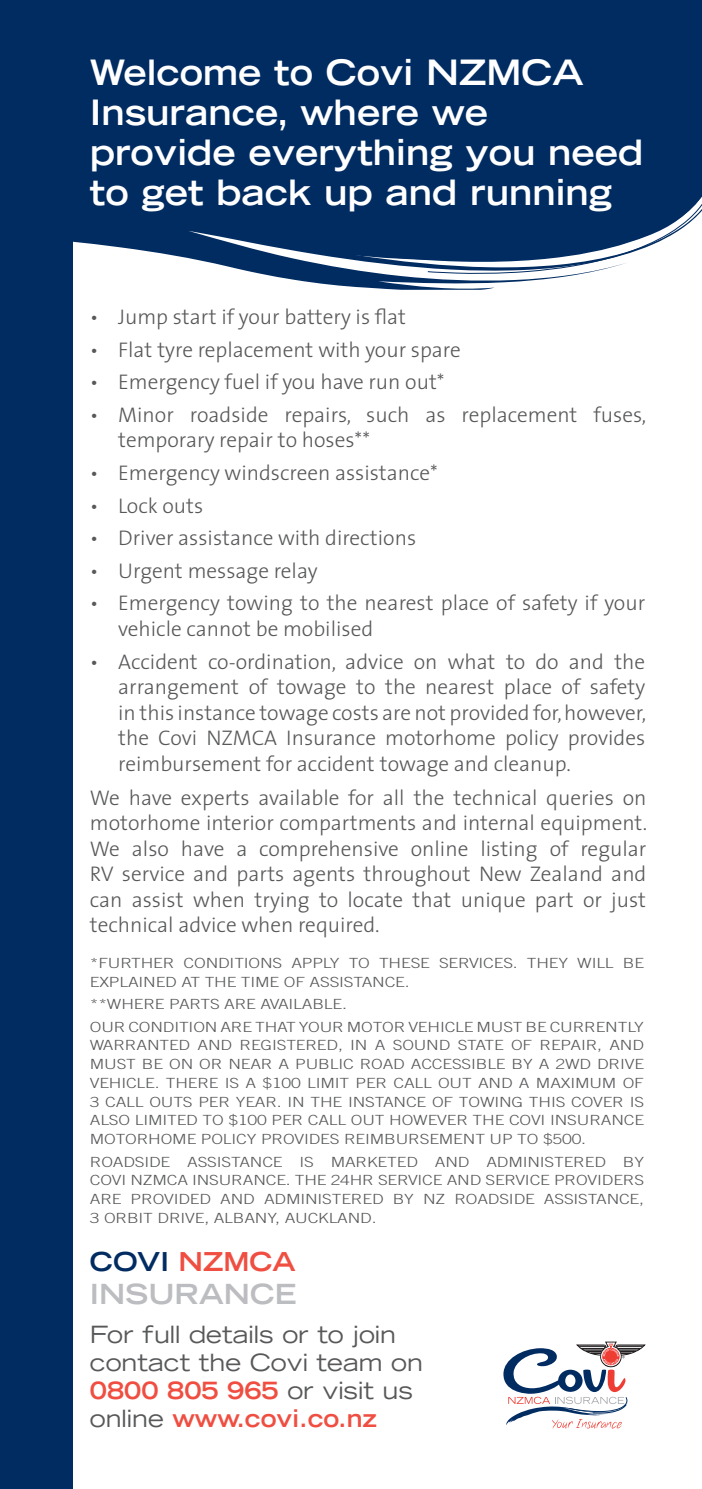
<style>
.page{position:relative;width:702px;height:1489px;background:#fff}
.page>*{position:absolute;margin:0;border:0;box-sizing:border-box;transform-origin:0 0}
.t1{font:700 expanded 35px/40px "Trade Gothic LH";color:#fff}
.t2{font:700 expanded 27.75px "Trade Gothic LH";color:#bcbdc0}
.t3{font:700 expanded 26px "Trade Gothic LH";color:#ef4e41}
.t4{font:expanded 23.75px/28px "Trade Gothic LH";color:#57585a}
.t5{font:300 21.25px/25.5px "The Sans";color:#57585a;text-align:justify}
.t6{font:300 14px/18.8px "Trade Gothic";letter-spacing:-.01em;color:#57585a;text-align:justify;scale:1.25 1}
.s1{color:#002c62}
.s2{font-weight:700;color:#ef4e41}
</style>
<div class="page">
<svg style="left:72px;top:0;width:630px;height:292px;background:#184071"></svg>
<div style="left:0;top:0;width:72px;height:1488px;background:#002c62"></div>
<svg style="left:503px;top:1341px;width:142px;height:87px"></svg>
<p class="t1" style="left:90px;top:51px;width:555px">Welcome to Covi NZMCA<br>Insurance, where we<br>provide everything you need to get back up and running</p>
<p class="t5" style="left:90px;top:303px;width:317px">• Jump start if your battery is flat</p>
<p class="t5" style="left:90px;top:336px;width:372px">• Flat tyre replacement with your spare</p>
<p class="t5" style="left:90px;top:368px;width:356px">• Emergency fuel if you have run out*</p>
<p class="t5" style="left:118px;top:401px;width:529px;text-indent:-28px">• Minor roadside repairs, such as replacement fuses, temporary repair to hoses**</p>
<p class="t5" style="left:90px;top:459px;width:350px">• Emergency windscreen assistance*</p>
<p class="t5" style="left:90px;top:492px;width:115px">• Lock outs</p>
<p class="t5" style="left:90px;top:524px;width:328px">• Driver assistance with directions</p>
<p class="t5" style="left:90px;top:557px;width:229px">• Urgent message relay</p>
<p class="t5" style="left:118px;top:589px;width:528px;text-indent:-28px">• Emergency towing to the nearest place of safety if your vehicle cannot be mobilised</p>
<p class="t5" style="left:118px;top:648px;width:529px;text-indent:-28px">• Accident co-ordination, advice on what to do and the arrangement of towage to the nearest place of safety in this instance towage costs are not provided for, however, the Covi NZMCA Insurance motorhome policy provides reimbursement for accident towage and cleanup.</p>
<p class="t5" style="left:90px;top:784px;width:559px">We have experts available for all the technical queries on motorhome interior compartments and internal equipment.<br>We also have a comprehensive online listing of regular RV service and parts agents throughout New Zealand and can assist when trying to locate that unique part or just technical advice when required.</p>
<p class="t6" style="left:90px;top:953px;width:445px">*FURTHER CONDITIONS APPLY TO THESE SERVICES. THEY WILL BE<br>EXPLAINED AT THE TIME OF ASSISTANCE.</p>
<p class="t6" style="left:90px;top:994px;width:207px">**WHERE PARTS ARE AVAILABLE.</p>
<p class="t6" style="left:90px;top:1017px;width:445px">OUR CONDITION ARE THAT YOUR MOTOR VEHICLE MUST BE CURRENTLY WARRANTED AND REGISTERED, IN A SOUND STATE OF REPAIR, AND MUST BE ON OR NEAR A PUBLIC ROAD ACCESSIBLE BY A 2WD DRIVE VEHICLE. THERE IS A $100 LIMIT PER CALL OUT AND A MAXIMUM OF 3 CALL OUTS PER YEAR. IN THE INSTANCE OF TOWING THIS COVER IS ALSO LIMITED TO $100 PER CALL OUT HOWEVER THE COVI INSURANCE MOTORHOME POLICY PROVIDES REIMBURSEMENT UP TO $500.</p>
<p class="t6" style="left:90px;top:1151px;width:445px">ROADSIDE ASSISTANCE IS MARKETED AND ADMINISTERED BY COVI NZMCA INSURANCE. THE 24HR SERVICE AND SERVICE PROVIDERS ARE PROVIDED AND ADMINISTERED BY NZ ROADSIDE ASSISTANCE, 3 ORBIT DRIVE, ALBANY, AUCKLAND.</p>
<p class="t3" style="left:90px;top:1244px;width:207px"><span class="s1">COVI</span> NZMCA</p>
<p class="t2" style="left:90px;top:1275px;width:208px">INSURANCE</p>
<p class="t4" style="left:90px;top:1319px;width:335px">For full details or to join contact the Covi team on<br><span class="s2">0800 805 965</span> or visit us online <span class="s2">www.covi.co.nz</span></p>
</div>
